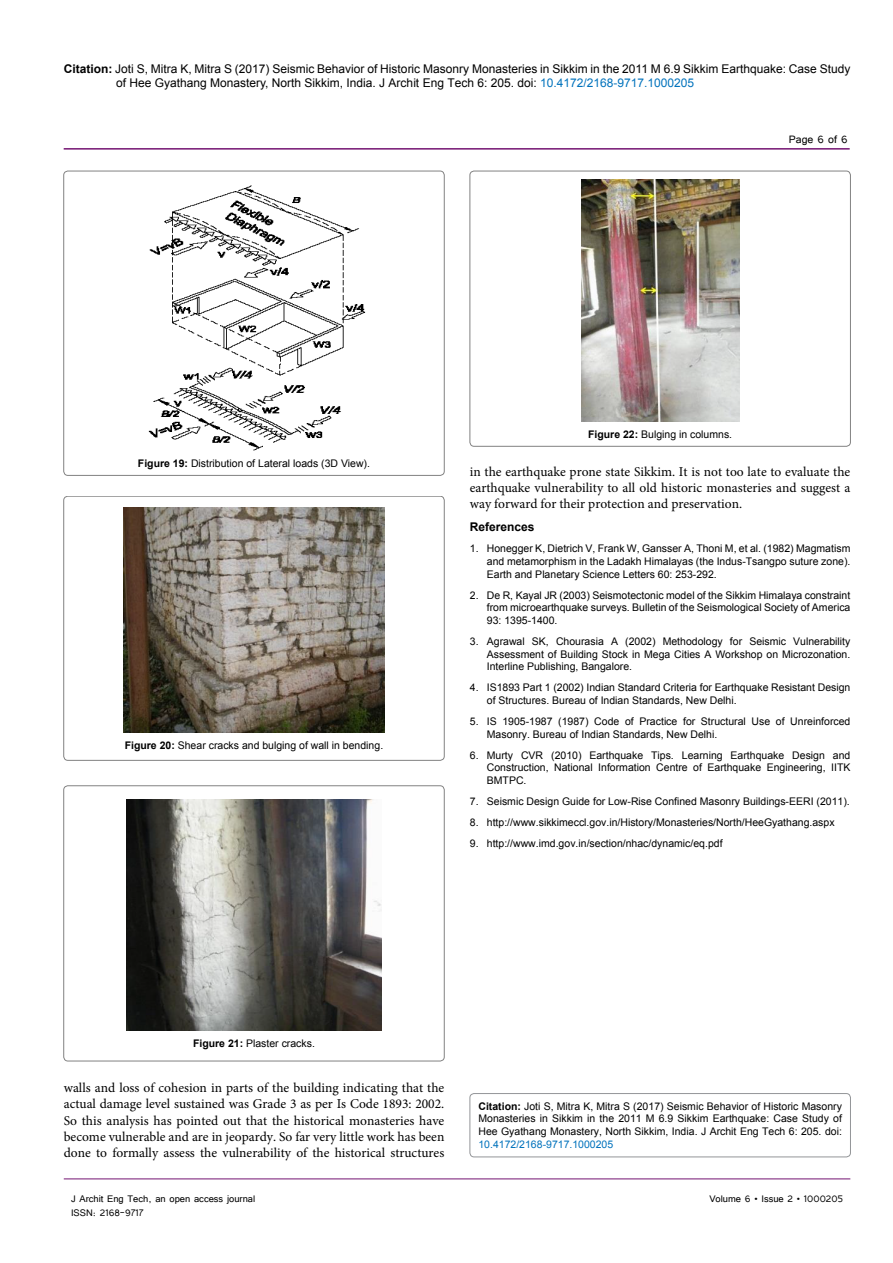
<style>
.page{position:relative;width:893px;height:1263px;background:#fff}
.page>*{position:absolute;margin:0;border:0;box-sizing:border-box;transform-origin:0 0}
.t1{font:13.5px/16.2px "Minion Pro";color:#000;text-align:justify}
.t2{font:13.5px "Tunga";color:#000}
.t3{font:12px/14.4px "Arial";color:#000}
.t4{font:12px "Tunga";color:#000}
.t5{font:700 12px "Arial";color:#000}
.t6{font:10.5px/12.6px "Arial";color:#000;text-align:justify}
.t7{font:10.5px "Arial";color:#0072bc}
.s1{font-weight:700}
.s2{color:#0072bc}
</style>
<div class="page">
<hr style="left:64px;top:148px;width:786px;height:2px;background:#741472">
<hr style="left:64px;top:1179px;width:786px;height:1px;background:#741472">
<div style="left:64px;top:171px;width:380px;height:304px;border:1px solid #000;border-radius:4px"></div>
<img style="left:148px;top:185px;width:218px;height:265px">
<div style="left:169px;top:442px;width:21px;height:8px;background:#fff"></div>
<div style="left:64px;top:496px;width:380px;height:264px;border:1px solid #000;border-radius:4px"></div>
<img style="left:123px;top:507px;width:262px;height:225px">
<div style="left:64px;top:786px;width:380px;height:275px;border:1px solid #000;border-radius:4px"></div>
<img style="left:127px;top:800px;width:254px;height:230px">
<div style="left:470px;top:171px;width:380px;height:275px;border:1px solid #000;border-radius:4px"></div>
<img style="left:581px;top:179px;width:158px;height:242px">
<div style="left:470px;top:1093px;width:380px;height:64px;border:1px solid #939598;border-radius:4px"></div>
<p class="t3" style="left:116px;top:61px;width:736px;text-indent:-52px"><span class="s1">Citation:</span> Joti S, Mitra K, Mitra S (2017) Seismic Behavior of Historic Masonry Monasteries in Sikkim in the 2011 M 6.9 Sikkim Earthquake: Case Study of Hee Gyathang Monastery, North Sikkim, India. J Archit Eng Tech 6: 205. doi: <span class="s2">10.4172/2168-9717.1000205</span></p>
<p class="t2" style="left:789px;top:131px;width:60px">Page 6 of 6</p>
<p class="t6" style="left:138px;top:457px;width:234px"><span class="s1">Figure 19:</span> Distribution of Lateral loads (3D View).</p>
<p class="t6" style="left:125px;top:739px;width:260px"><span class="s1">Figure 20:</span> Shear cracks and bulging of wall in bending.</p>
<p class="t6" style="left:588px;top:428px;width:146px"><span class="s1">Figure 22:</span> Bulging in columns.</p>
<p class="t1" style="left:470px;top:464px;width:382px">in the earthquake prone state Sikkim. It is not too late to evaluate the earthquake vulnerability to all old historic monasteries and suggest a way forward for their protection and preservation.</p>
<p class="t5" style="left:470px;top:519px;width:66px">References</p>
<p class="t6" style="left:487px;top:542px;width:365px;text-indent:-17px">1. Honegger K, Dietrich V, Frank W, Gansser A, Thoni M, et al. (1982) Magmatism and metamorphism in the Ladakh Himalayas (the Indus-Tsangpo suture zone).<br>Earth and Planetary Science Letters 60: 253-292.</p>
<p class="t6" style="left:487px;top:589px;width:365px;text-indent:-17px">2. De R, Kayal JR (2003) Seismotectonic model of the Sikkim Himalaya constraint from microearthquake surveys. Bulletin of the Seismological Society of America 93: 1395-1400.</p>
<p class="t6" style="left:487px;top:635px;width:365px;text-indent:-17px">3. Agrawal SK, Chourasia A (2002) Methodology for Seismic Vulnerability Assessment of Building Stock in Mega Cities A Workshop on Microzonation.<br>Interline Publishing, Bangalore.</p>
<p class="t6" style="left:487px;top:681px;width:365px;text-indent:-17px">4. IS1893 Part 1 (2002) Indian Standard Criteria for Earthquake Resistant Design of Structures. Bureau of Indian Standards, New Delhi.</p>
<p class="t6" style="left:487px;top:715px;width:365px;text-indent:-17px">5. IS 1905-1987 (1987) Code of Practice for Structural Use of Unreinforced<br>Masonry. Bureau of Indian Standards, New Delhi.</p>
<p class="t6" style="left:487px;top:749px;width:365px;text-indent:-17px">6. Murty CVR (2010) Earthquake Tips. Learning Earthquake Design and Construction, National Information Centre of Earthquake Engineering, IITK BMTPC.</p>
<p class="t6" style="left:470px;top:795px;width:381px">7. Seismic Design Guide for Low-Rise Confined Masonry Buildings-EERI (2011).</p>
<p class="t6" style="left:470px;top:816px;width:366px">8. http://www.sikkimeccl.gov.in/History/Monasteries/North/HeeGyathang.aspx</p>
<p class="t6" style="left:470px;top:837px;width:254px">9. http://www.imd.gov.in/section/nhac/dynamic/eq.pdf</p>
<p class="t6" style="left:193px;top:1037px;width:123px"><span class="s1">Figure 21:</span> Plaster cracks.</p>
<p class="t1" style="left:64px;top:1080px;width:382px">walls and loss of cohesion in parts of the building indicating that the actual damage level sustained was Grade 3 as per Is Code 1893: 2002.<br>So this analysis has pointed out that the historical monasteries have become vulnerable and are in jeopardy. So far very little work has been done to formally assess the vulnerability of the historical structures</p>
<p class="t6" style="left:478px;top:1100px;width:365px"><span class="s1">Citation:</span> Joti S, Mitra K, Mitra S (2017) Seismic Behavior of Historic Masonry Monasteries in Sikkim in the 2011 M 6.9 Sikkim Earthquake: Case Study of Hee Gyathang Monastery, North Sikkim, India. J Archit Eng Tech 6: 205. doi:</p>
<p class="t7" style="left:478px;top:1137px;width:136px">10.4172/2168-9717.1000205</p>
<p class="t4" style="left:71px;top:1190px;width:186px">J Archit Eng Tech, an open access journal</p>
<p class="t4" style="left:709px;top:1190px;width:135px">Volume 6 • Issue 2 • 1000205</p>
<p class="t4" style="left:71px;top:1205px;width:74px">ISSN: 2168-9717</p>
</div>
